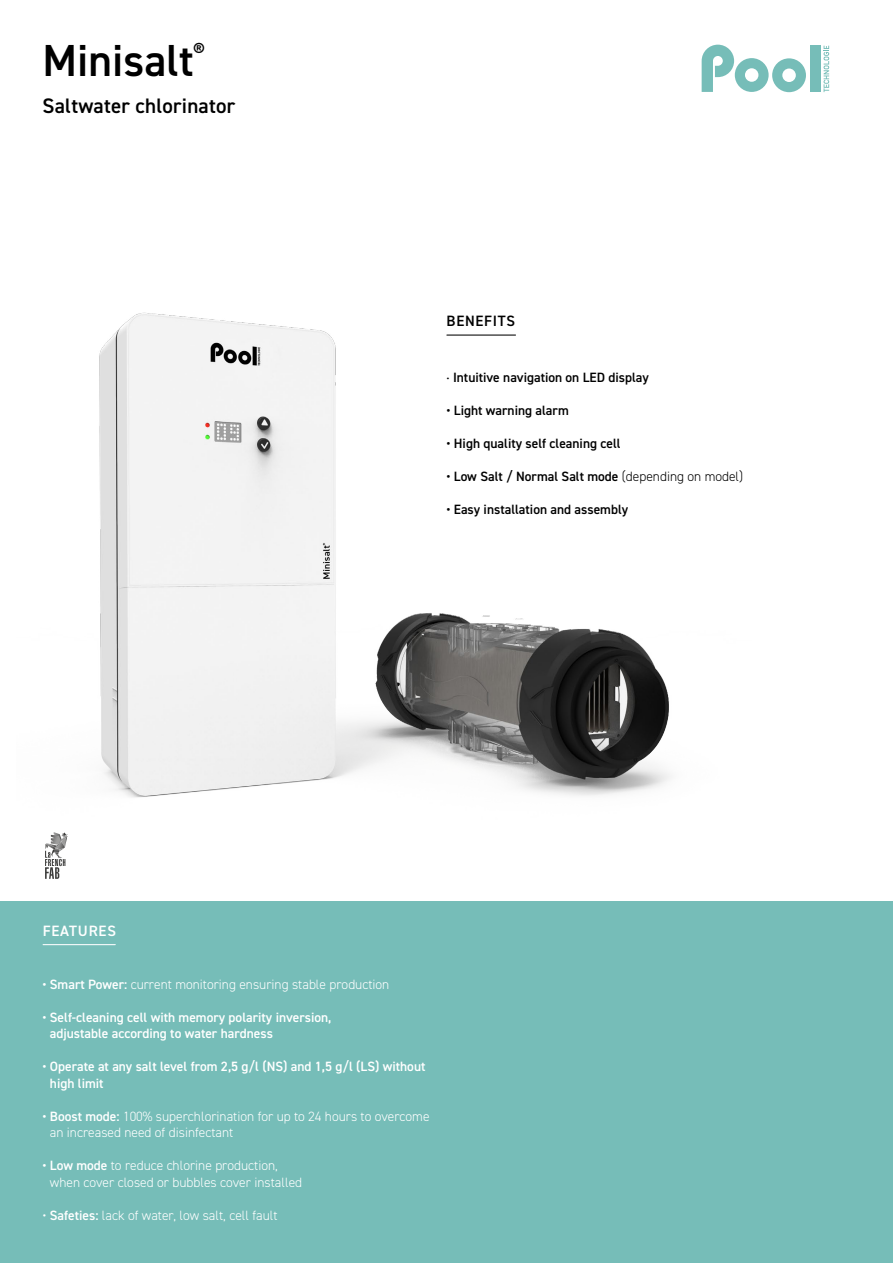
<style>
.page{position:relative;width:893px;height:1263px;background:#fff}
.page>*{position:absolute;margin:0;border:0;box-sizing:border-box;transform-origin:0 0}
.t1{font:600 45px "DIN2014";color:#000}
.t2{font:600 21px "DIN2014";letter-spacing:.01em;color:#000}
.t3{font:600 20.1px "DIN2014";color:#000}
.t4{font:600 15px "DIN2014";letter-spacing:.05em;color:#000}
.t5{font:600 15px "DIN2014";letter-spacing:.05em;color:#fff}
.t6{font:300 13.5px/16.5px "DIN2014";color:#fff}
.t7{font:600 13.5px "DIN2014";color:#000}
.t8{font:600 13.5px/16.5px "DIN2014";color:#fff}
.s1{font-weight:300;font-size:10.5px}
.s2{font-weight:300}
.s3{font-weight:600}
</style>
<div class="page">
<img style="left:99px;top:312px;width:572px;height:486px">
<div style="left:0;top:901px;width:893px;height:362px;background:#76bdb8"></div>
<div style="left:810px;top:46px;width:10px;height:46px;background:#76bdb8"></div>
<svg style="left:702px;top:45px;width:104px;height:47px"></svg>
<svg style="left:823px;top:46px;width:6px;height:46px"></svg>
<hr style="left:447px;top:335px;width:69px;height:1px;background:#000">
<svg style="left:45px;top:832px;width:23px;height:47px"></svg>
<hr style="left:43px;top:944px;width:72px;height:1px;background:#fff">
<h1 class="t1" style="left:43px;top:31px;width:153px">Minisalt</h1>
<h3 class="t3" style="left:194px;top:37px;width:13px">®</h3>
<h2 class="t2" style="left:43px;top:91px;width:194px">Saltwater chlorinator</h2>
<p class="t4" style="left:447px;top:311px;width:70px">BENEFITS</p>
<p class="t7" style="left:446px;top:369px;width:204px"><span class="s1">•</span> Intuitive navigation on LED display</p>
<p class="t7" style="left:446px;top:402px;width:124px">• Light warning alarm</p>
<p class="t7" style="left:446px;top:435px;width:176px">• High quality self cleaning cell</p>
<p class="t7" style="left:446px;top:468px;width:298px">• Low Salt / Normal Salt mode <span class="s2">(depending on model)</span></p>
<p class="t7" style="left:446px;top:501px;width:183px">• Easy installation and assembly</p>
<p class="t5" style="left:43px;top:920px;width:75px">FEATURES</p>
<p class="t6" style="left:43px;top:976px;width:348px"><span class="s3">• Smart Power:</span> current monitoring ensuring stable production</p>
<p class="t8" style="left:50px;top:1008px;width:283px;text-indent:-7px">• Self-cleaning cell with memory polarity inversion, adjustable according to water hardness</p>
<p class="t8" style="left:50px;top:1058px;width:377px;text-indent:-7px">• Operate at any salt level from 2,5 g/l (NS) and 1,5 g/l (LS) without high limit</p>
<p class="t6" style="left:50px;top:1108px;width:381px;text-indent:-7px"><span class="s3">• Boost mode:</span> 100% superchlorination for up to 24 hours to overcome an increased need of disinfectant</p>
<p class="t6" style="left:50px;top:1157px;width:254px;text-indent:-7px"><span class="s3">• Low mode</span> to reduce chlorine production, when cover closed or bubbles cover installed</p>
<p class="t6" style="left:43px;top:1207px;width:237px">• <span class="s3">Safeties:</span> lack of water, low salt, cell fault</p>
</div>
